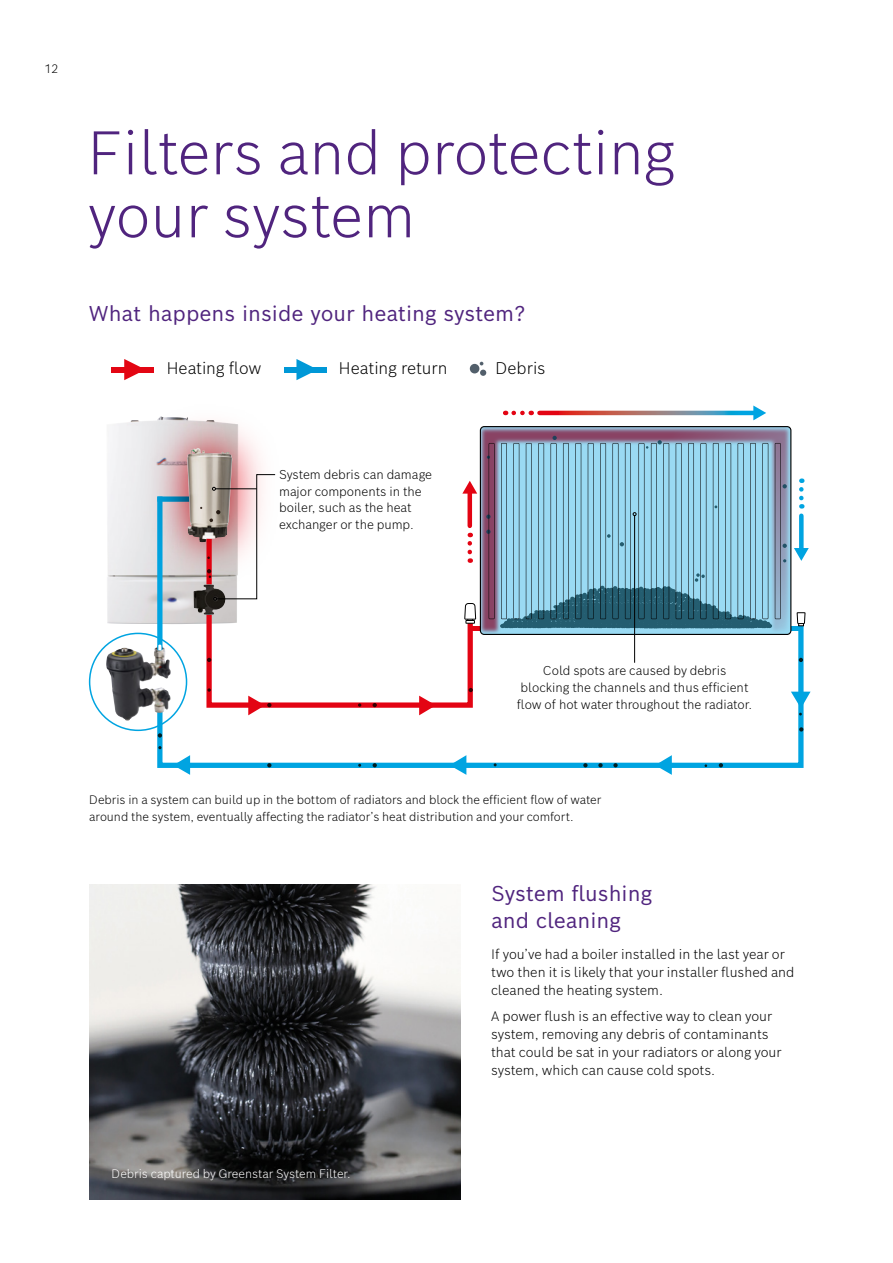
<style>
.page{position:relative;width:893px;height:1263px;background:#fff}
.page>*{position:absolute;margin:0;border:0;box-sizing:border-box;transform-origin:0 0}
.t1{font:300 60px/63px "Bosch Sans";color:#50247e}
.t2{font:21px/27px "Bosch Sans";color:#50247e}
.t3{font:300 16.5px "Bosch Sans";letter-spacing:-.005em;color:#000}
.t4{font:300 13.5px/18px "Bosch Sans";color:#000}
.t5{font:300 12.6px/16.6px "Bosch Sans";color:#000;text-align:center}
.t6{font:300 12px/16.5px "Bosch Sans";color:#000}
.t7{font:300 12px "Bosch Sans";color:#fff}
</style>
<div class="page">
<img style="left:89px;top:884px;width:371px;height:316px">
<img style="left:477px;top:405px;width:332px;height:215px">
<svg style="left:155px;top:620px;width:651px;height:150px"></svg>
<svg style="left:450px;top:755px;width:16px;height:20px"></svg>
<svg style="left:655px;top:755px;width:17px;height:20px"></svg>
<svg style="left:173px;top:755px;width:17px;height:20px"></svg>
<img style="left:100px;top:367px;width:227px;height:284px">
<img style="left:193px;top:584px;width:7px;height:31px">
<img style="left:106px;top:647px;width:65px;height:74px">
<svg style="left:156px;top:644px;width:8px;height:6px"></svg>
<img style="left:187px;top:448px;width:45px;height:94px">
<svg style="left:267px;top:763px;width:4px;height:4px"></svg>
<svg style="left:373px;top:763px;width:4px;height:4px"></svg>
<svg style="left:583px;top:763px;width:5px;height:4px"></svg>
<svg style="left:598px;top:763px;width:5px;height:4px"></svg>
<svg style="left:613px;top:763px;width:5px;height:4px"></svg>
<svg style="left:719px;top:763px;width:4px;height:4px"></svg>
<svg style="left:158px;top:733px;width:4px;height:4px"></svg>
<svg style="left:799px;top:658px;width:4px;height:4px"></svg>
<svg style="left:791px;top:692px;width:19px;height:23px"></svg>
<svg style="left:799px;top:727px;width:4px;height:4px"></svg>
<svg style="left:480px;top:427px;width:311px;height:207px"></svg>
<svg style="left:477px;top:626px;width:3px;height:4px"></svg>
<div style="left:791px;top:626px;width:10px;height:5px;background:#00a4e1"></div>
<svg style="left:796px;top:612px;width:10px;height:38px"></svg>
<div style="left:480px;top:426px;width:311px;height:209px;border:1px solid #000;border-radius:4px"></div>
<hr style="left:634px;top:516px;width:1px;height:147px;background:#000">
<svg style="left:486px;top:436px;width:301px;height:192px"></svg>
<svg style="left:200px;top:474px;width:277px;height:241px"></svg>
<div style="left:112px;top:367px;width:42px;height:5px;background:#e30613"></div>
<svg style="left:124px;top:359px;width:21px;height:21px"></svg>
<div style="left:284px;top:367px;width:42px;height:6px;background:#0098d7"></div>
<svg style="left:296px;top:359px;width:22px;height:21px"></svg>
<div style="left:470px;top:364px;width:9px;height:9px;background:#525f6b;border-radius:50%"></div>
<svg style="left:480px;top:362px;width:6px;height:14px"></svg>
<p class="t6" style="left:45px;top:60px;width:15px">12</p>
<h1 class="t1" style="left:88px;top:119px;width:589px">Filters and protecting your system</h1>
<h2 class="t2" style="left:89px;top:299px;width:438px">What happens inside your heating system?</h2>
<p class="t3" style="left:167px;top:357px;width:96px">Heating flow</p>
<p class="t3" style="left:339px;top:357px;width:110px">Heating return</p>
<p class="t3" style="left:495px;top:357px;width:52px">Debris</p>
<p class="t5" style="left:279px;top:466px;width:155px;text-align:left">System debris can damage major components in the boiler, such as the heat exchanger or the pump.</p>
<p class="t5" style="left:517px;top:662px;width:237px">Cold spots are caused by debris blocking the channels and thus efficient flow of hot water throughout the radiator.</p>
<p class="t6" style="left:89px;top:791px;width:513px">Debris in a system can build up in the bottom of radiators and block the efficient flow of water around the system, eventually affecting the radiator’s heat distribution and your comfort.</p>
<p class="t7" style="left:112px;top:1165px;width:241px">Debris captured by Greenstar System Filter.</p>
<h2 class="t2" style="left:491px;top:879px;width:163px">System flushing and cleaning</h2>
<p class="t4" style="left:491px;top:944px;width:305px">If you’ve had a boiler installed in the last year or two then it is likely that your installer flushed and cleaned the heating system.</p>
<p class="t4" style="left:491px;top:1007px;width:292px">A power flush is an effective way to clean your system, removing any debris of contaminants that could be sat in your radiators or along your system, which can cause cold spots.</p>
</div>
